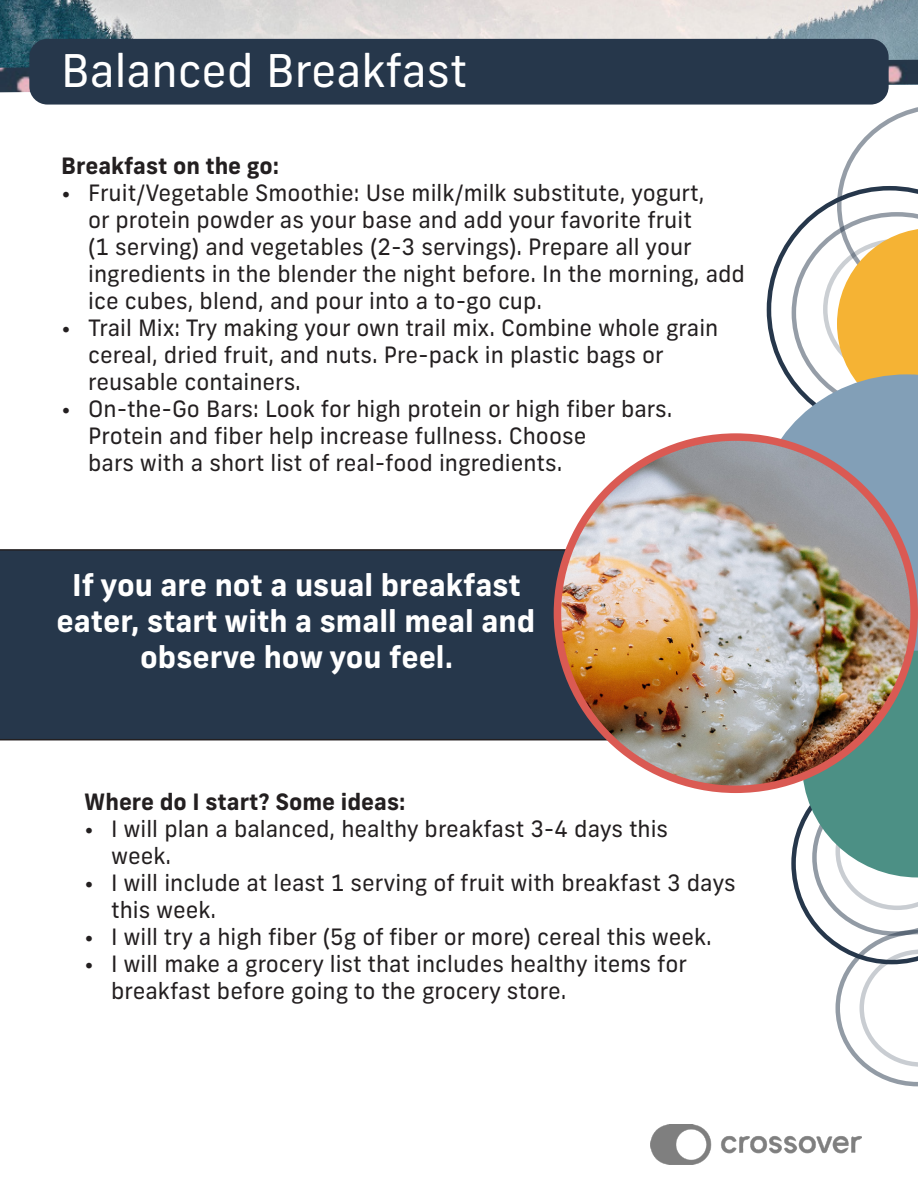
<style>
.page{position:relative;width:918px;height:1188px;background:#fff}
.page>*{position:absolute;margin:0;border:0;box-sizing:border-box;transform-origin:0 0}
.t1{font:45px "Frank New";color:#fff}
.t2{font:700 30px/36px "Frank New";color:#fff;text-align:center}
.t3{font:22.5px/27px "Frank New";color:#231f20}
.t4{font:700 22.5px "Frank New";color:#231f20}
</style>
<div class="page">
<img style="left:0;top:0;width:918px;height:60px">
<div style="left:0;top:549px;width:557px;height:191px;background:#26374b"></div>
<svg style="left:767px;top:107px;width:151px;height:267px"></svg>
<svg style="left:759px;top:374px;width:159px;height:277px;fill:#829fb7"></svg>
<img style="left:557px;top:437px;width:357px;height:352px">
<div style="left:554px;top:433px;width:364px;height:360px;border:8px solid #da5a53;border-radius:50%"></div>
<img style="left:0;top:60px;width:918px;height:32px">
<div style="left:29px;top:39px;width:860px;height:66px;background:#26374b;border-radius:18px"></div>
<img style="left:651px;top:1124px;width:210px;height:41px">
<img style="left:791px;top:651px;width:127px;height:435px">
<p class="t1" style="left:61px;top:42px;width:407px">Balanced Breakfast</p>
<p class="t4" style="left:61px;top:151px;width:220px">Breakfast on the go:</p>
<p class="t3" style="left:88px;top:179px;width:658px;text-indent:-27px">• Fruit/Vegetable Smoothie: Use milk/milk substitute, yogurt,<br>or protein powder as your base and add your favorite fruit<br>(1 serving) and vegetables (2-3 servings). Prepare all your ingredients in the blender the night before. In the morning, add ice cubes, blend, and pour into a to-go cup.</p>
<p class="t3" style="left:88px;top:314px;width:632px;text-indent:-27px">• Trail Mix: Try making your own trail mix. Combine whole grain cereal, dried fruit, and nuts. Pre-pack in plastic bags or reusable containers.</p>
<p class="t3" style="left:88px;top:395px;width:586px;text-indent:-27px">• On-the-Go Bars: Look for high protein or high fiber bars.<br>Protein and fiber help increase fullness. Choose<br>bars with a short list of real-food ingredients.</p>
<p class="t2" style="left:57px;top:567px;width:480px">If you are not a usual breakfast eater, start with a small meal and observe how you feel.</p>
<p class="t4" style="left:84px;top:787px;width:323px">Where do I start? Some ideas:</p>
<p class="t3" style="left:111px;top:815px;width:559px;text-indent:-27px">• I will plan a balanced, healthy breakfast 3-4 days this week.</p>
<p class="t3" style="left:111px;top:869px;width:626px;text-indent:-27px">• I will include at least 1 serving of fruit with breakfast 3 days this week.</p>
<p class="t3" style="left:84px;top:923px;width:629px">• I will try a high fiber (5g of fiber or more) cereal this week.</p>
<p class="t3" style="left:111px;top:950px;width:577px;text-indent:-27px">• I will make a grocery list that includes healthy items for breakfast before going to the grocery store.</p>
</div>
